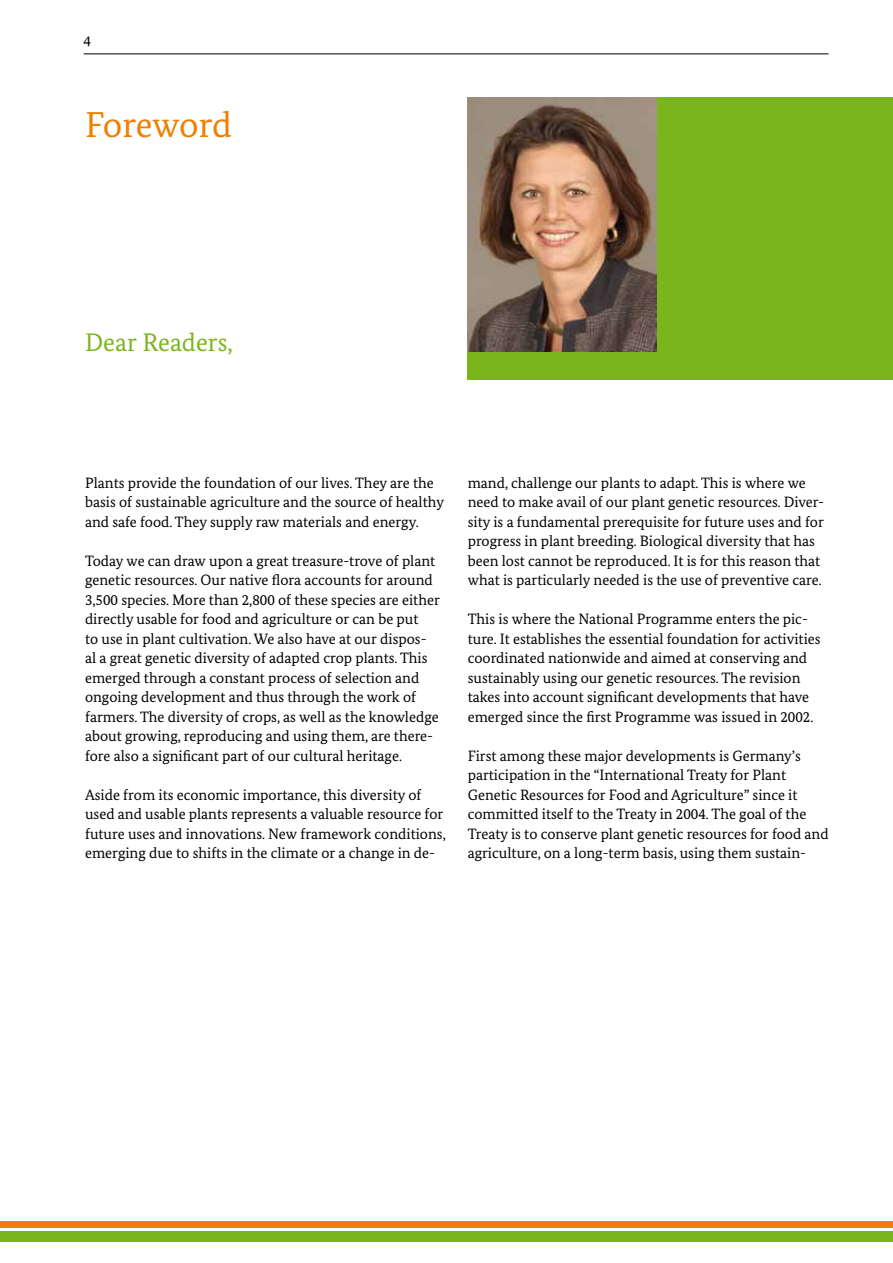
<style>
.page{position:relative;width:893px;height:1263px;background:#fff}
.page>*{position:absolute;margin:0;border:0;box-sizing:border-box;transform-origin:0 0}
.t1{font:36px "Bundes Serif";letter-spacing:-.015em;color:#ee7f00}
.t2{font:25.5px "Bundes Serif";color:#7ab51d}
.t3{font:15px/19.5px "Bundes Serif";color:#000}
</style>
<div class="page">
<hr style="left:84px;top:53px;width:745px;height:1px;background:#000">
<div style="left:0;top:1231px;width:893px;height:11px;background:#7ab51d"></div>
<div style="left:0;top:1221px;width:893px;height:6px;background:#ee7f00"></div>
<div style="left:468px;top:98px;width:425px;height:282px;background:#7ab51d"></div>
<img style="left:468px;top:98px;width:189px;height:253px">
<p class="t3" style="left:84px;top:29px;width:9px">4</p>
<h1 class="t1" style="left:85px;top:102px;width:149px">Foreword</h1>
<h2 class="t2" style="left:85px;top:327px;width:149px">Dear Readers,</h2>
<p class="t3" style="left:85px;top:472px;width:360px">Plants provide the foundation of our lives. They are the basis of sustainable agriculture and the source of healthy and safe food. They supply raw materials and energy.</p>
<p class="t3" style="left:85px;top:550px;width:356px">Today we can draw upon a great treasure-trove of plant genetic resources. Our native flora accounts for around 3,500 species. More than 2,800 of these species are either directly usable for food and agriculture or can be put<br>to use in plant cultivation. We also have at our dispos&shy;al a great genetic diversity of adapted crop plants. This emerged through a constant process of selection and ongoing development and thus through the work of farmers. The diversity of crops, as well as the knowledge about growing, reproducing and using them, are there&shy;fore also a significant part of our cultural heritage.</p>
<p class="t3" style="left:85px;top:784px;width:362px">Aside from its economic importance, this diversity of used and usable plants represents a valuable resource for future uses and innovations. New framework conditions, emerging due to shifts in the climate or a change in de-</p>
<p class="t3" style="left:468px;top:472px;width:358px">mand, challenge our plants to adapt. This is where we need to make avail of our plant genetic resources. Diver&shy;sity is a fundamental prerequisite for future uses and for progress in plant breeding. Biological diversity that has been lost cannot be reproduced. It is for this reason that what is particularly needed is the use of preventive care.</p>
<p class="t3" style="left:468px;top:609px;width:354px">This is where the National Programme enters the pic&shy;ture. It establishes the essential foundation for activities coordinated nationwide and aimed at conserving and sustainably using our genetic resources. The revision takes into account significant developments that have emerged since the first Programme was issued in 2002.</p>
<p class="t3" style="left:468px;top:745px;width:362px">First among these major developments is Germany’s participation in the “International Treaty for Plant Genetic Resources for Food and Agriculture” since it committed itself to the Treaty in 2004. The goal of the Treaty is to conserve plant genetic resources for food and agriculture, on a long-term basis, using them sustain-</p>
</div>
